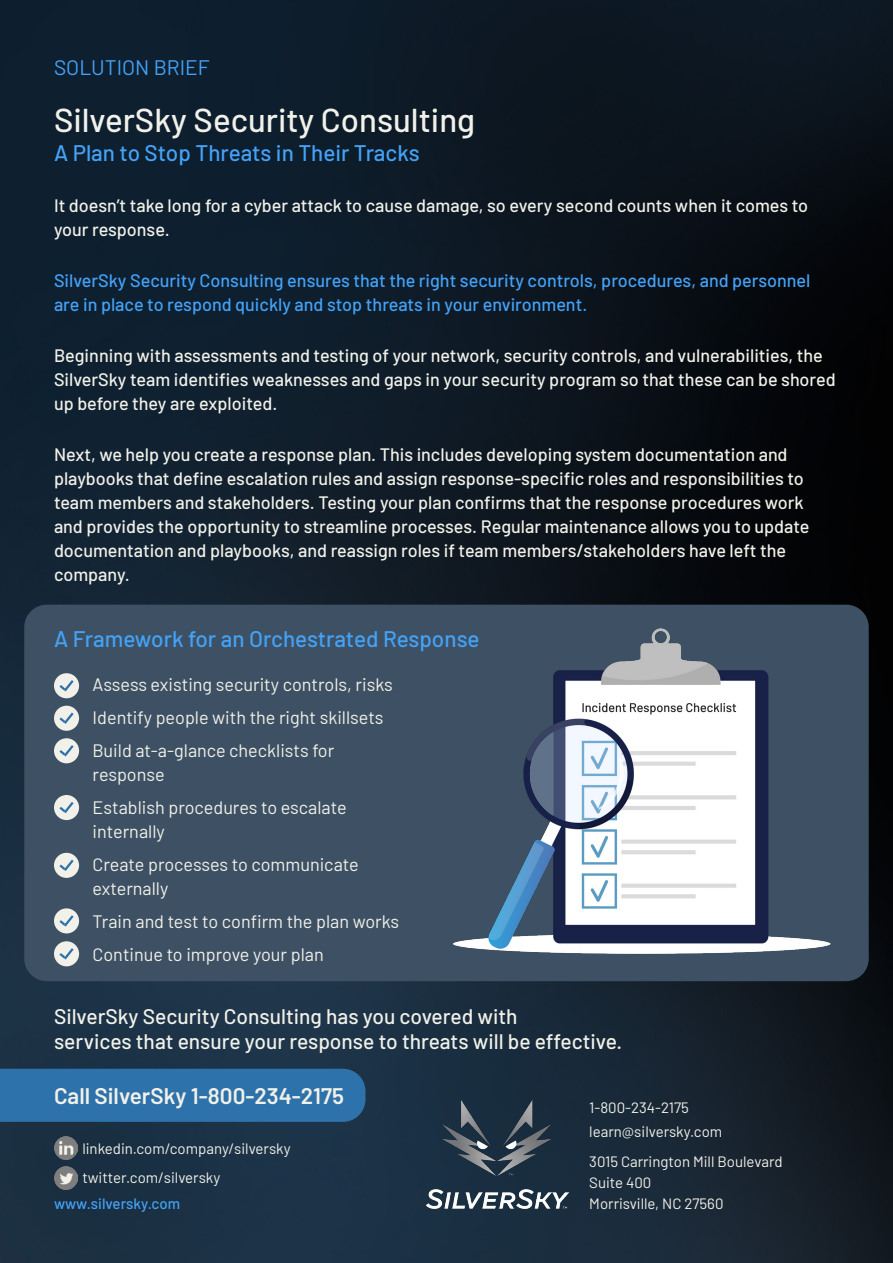
<style>
.page{position:relative;width:893px;height:1263px;background:#fff}
.page>*{position:absolute;margin:0;border:0;box-sizing:border-box;transform-origin:0 0}
.t1{font:500 33px "Barlow";color:#f1f1e9}
.t2{font:500 22.5px "Barlow";color:#44a2f7}
.t3{font:600 22.5px "Barlow";color:#f1f1e9}
.t4{font:500 21px/25.2px "Barlow";color:#f1f1e9}
.t5{font:21px "Barlow";color:#44a2f7}
.t6{font:500 18px/24px "Barlow";color:#f1f1e9}
.t7{font:18px/33px "Barlow";color:#f1f1e9}
.t8{font:500 18px/24px "Barlow";color:#44a2f7}
.t9{font:15px/24px "Barlow";color:#f1f1e9}
.t10{font:500 15px "Barlow";color:#44a2f7}
</style>
<div class="page">
<img style="left:0;top:0;width:893px;height:1263px">
<div style="left:0;top:1069px;width:365px;height:53px;background:#2e72ab"></div>
<img style="left:413px;top:1083px;width:170px;height:142px">
<img style="left:54px;top:1136px;width:23px;height:24px">
<img style="left:54px;top:1166px;width:23px;height:23px">
<div style="left:24px;top:605px;width:845px;height:376px;background:#3e5164;border-radius:22px"></div>
<div style="left:54px;top:673px;width:25px;height:25px;background:#f1f1e9;border-radius:50%"></div>
<svg style="left:57px;top:677px;width:19px;height:15px"></svg>
<div style="left:54px;top:706px;width:25px;height:25px;background:#f1f1e9;border-radius:50%"></div>
<svg style="left:59px;top:712px;width:15px;height:12px"></svg>
<div style="left:54px;top:738px;width:25px;height:25px;background:#f1f1e9;border-radius:50%"></div>
<svg style="left:59px;top:745px;width:15px;height:12px"></svg>
<div style="left:54px;top:795px;width:25px;height:25px;background:#f1f1e9;border-radius:50%"></div>
<svg style="left:57px;top:799px;width:17px;height:15px"></svg>
<div style="left:54px;top:853px;width:25px;height:25px;background:#f1f1e9;border-radius:50%"></div>
<svg style="left:59px;top:859px;width:15px;height:12px"></svg>
<div style="left:54px;top:908px;width:25px;height:25px;background:#f1f1e9;border-radius:50%"></div>
<svg style="left:59px;top:915px;width:15px;height:12px"></svg>
<div style="left:54px;top:941px;width:25px;height:25px;background:#f1f1e9;border-radius:50%"></div>
<svg style="left:59px;top:948px;width:15px;height:12px"></svg>
<img style="left:429px;top:605px;width:433px;height:389px">
<p class="t5" style="left:54px;top:52px;width:157px">SOLUTION BRIEF</p>
<h1 class="t1" style="left:54px;top:96px;width:423px">SilverSky Security Consulting</h1>
<p class="t2" style="left:54px;top:136px;width:367px">A Plan to Stop Threats in Their Tracks</p>
<p class="t6" style="left:54px;top:192px;width:756px">It doesn’t take long for a cyber attack to cause damage, so every second counts when it comes to your response.</p>
<p class="t8" style="left:54px;top:267px;width:758px">SilverSky Security Consulting ensures that the right security controls, procedures, and personnel are in place to respond quickly and stop threats in your environment.</p>
<p class="t6" style="left:54px;top:342px;width:783px">Beginning with assessments and testing of your network, security controls, and vulnerabilities, the<br>SilverSky team identifies weaknesses and gaps in your security program so that these can be shored up before they are exploited.</p>
<p class="t6" style="left:54px;top:441px;width:757px">Next, we help you create a response plan. This includes developing system documentation and playbooks that define escalation rules and assign response-specific roles and responsibilities to team members and stakeholders. Testing your plan confirms that the response procedures work and provides the opportunity to streamline processes. Regular maintenance allows you to update documentation and playbooks, and reassign roles if team members/stakeholders have left the company.</p>
<p class="t2" style="left:54px;top:623px;width:427px">A Framework for an Orchestrated Response</p>
<p class="t7" style="left:93px;top:666px;width:302px">Assess existing security controls, risks<br>Identify people with the right skillsets<br>Build at-a-glance checklists for</p>
<p class="t7" style="left:93px;top:756px;width:256px">response<br>Establish procedures to escalate</p>
<p class="t7" style="left:93px;top:813px;width:268px">internally<br>Create processes to communicate</p>
<p class="t7" style="left:93px;top:870px;width:308px">externally<br>Train and test to confirm the plan works<br>Continue to improve your plan</p>
<p class="t4" style="left:54px;top:1002px;width:570px">SilverSky Security Consulting has you covered with<br>services that ensure your response to threats will be effective.</p>
<p class="t3" style="left:54px;top:1079px;width:291px">Call SilverSky 1-800-234-2175</p>
<p class="t9" style="left:82px;top:1132px;width:210px;line-height:29.5px">linkedin.com/company/silversky twitter.com/silversky</p>
<p class="t9" style="left:589px;top:1094px;width:134px">1-800-234-2175 learn@silversky.com</p>
<p class="t9" style="left:589px;top:1150px;width:195px;line-height:21px">3015 Carrington Mill Boulevard<br>Suite 400</p>
<p class="t10" style="left:54px;top:1193px;width:128px">www.silversky.com</p>
<p class="t9" style="left:589px;top:1190px;width:136px">Morrisville, NC 27560</p>
</div>
